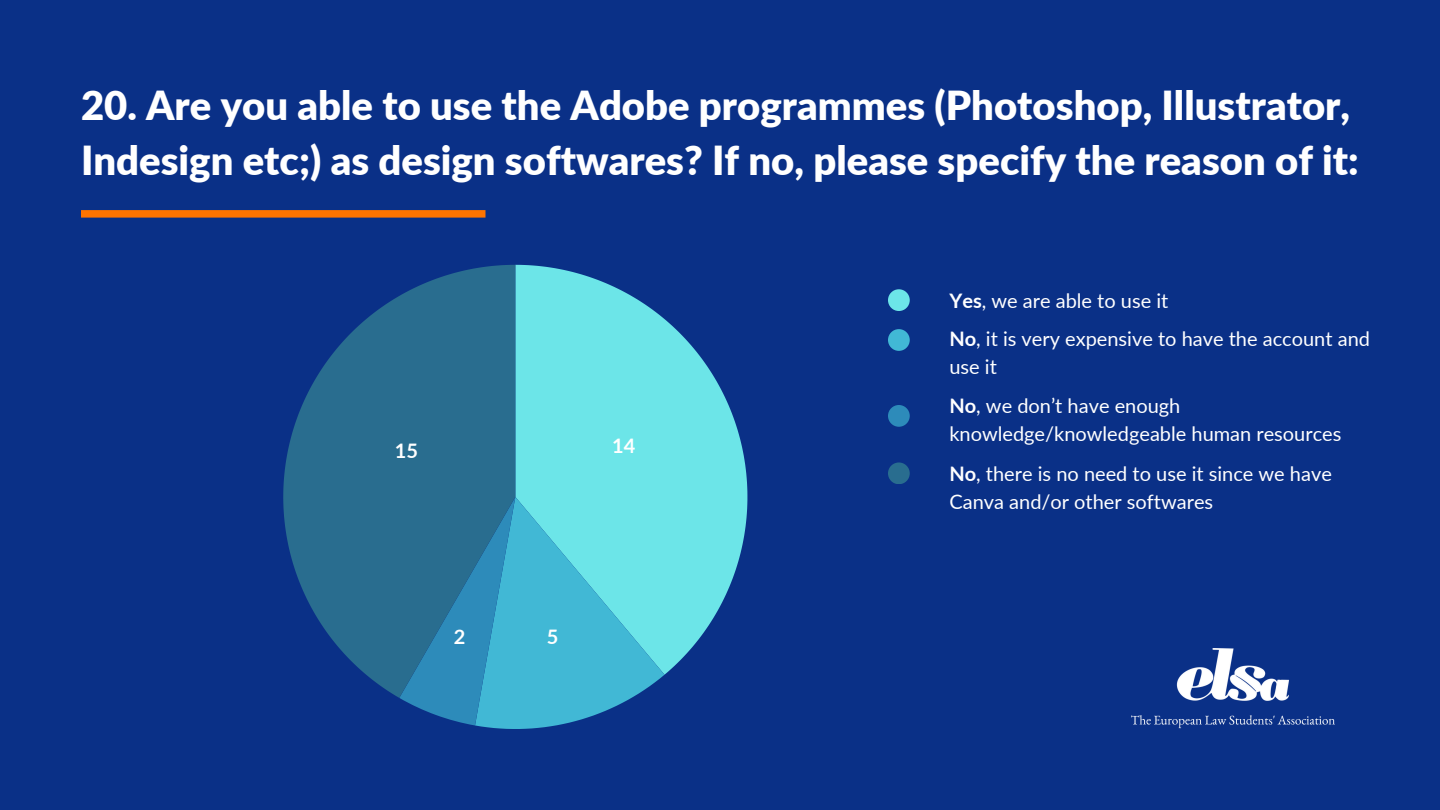
<style>
.page{position:relative;width:1440px;height:810px;background:#0a3087}
.page>*{position:absolute;margin:0;border:0;box-sizing:border-box;transform-origin:0 0}
.t1{font:900 40px/55.5px "Lato";color:#fff}
.t2{font:20px/27.8px "Lato";color:#fff}
.t3{font:700 20px "Lato";color:#fff}
.s1{font-weight:700}
</style>
<div class="page">
<svg style="left:515px;top:265px;width:232px;height:409px;fill:#6ce5e8"></svg>
<svg style="left:400px;top:497px;width:265px;height:232px;background:#49b8d2"></svg>
<svg style="left:283px;top:265px;width:232px;height:433px;fill:#296d8f"></svg>
<img style="left:1131px;top:648px;width:204px;height:81px">
<div style="left:81px;top:210px;width:404px;height:8px;background:#ff7400"></div>
<div style="left:888px;top:289px;width:22px;height:22px;background:#6ce5e8;border-radius:50%"></div>
<div style="left:888px;top:329px;width:22px;height:22px;background:#41b8d5;border-radius:50%"></div>
<div style="left:888px;top:405px;width:22px;height:22px;background:#2d8bba;border-radius:50%"></div>
<div style="left:888px;top:462px;width:22px;height:22px;background:#296d8f;border-radius:50%"></div>
<p class="t1" style="left:81px;top:77px;width:1279px">20. Are you able to use the Adobe programmes (Photoshop, Illustrator,<br>Indesign etc;) as design softwares? If no, please specify the reason of it:</p>
<p class="t3" style="left:395px;top:438px;width:25px">15</p>
<p class="t3" style="left:612px;top:433px;width:25px">14</p>
<h1 class="t3" style="left:454px;top:624px;width:13px">2</h1>
<p class="t3" style="left:547px;top:624px;width:13px">5</p>
<p class="t2" style="left:949px;top:287px;width:220px"><span class="s1">Yes</span>, we are able to use it</p>
<p class="t2" style="left:949px;top:324px;width:422px"><span class="s1">No</span>, it is very expensive to have the account and use it</p>
<p class="t2" style="left:949px;top:391px;width:394px"><span class="s1">No</span>, we don’t have enough knowledge/knowledgeable human resources</p>
<p class="t2" style="left:949px;top:460px;width:384px"><span class="s1">No</span>, there is no need to use it since we have<br>Canva and/or other softwares</p>
</div>
